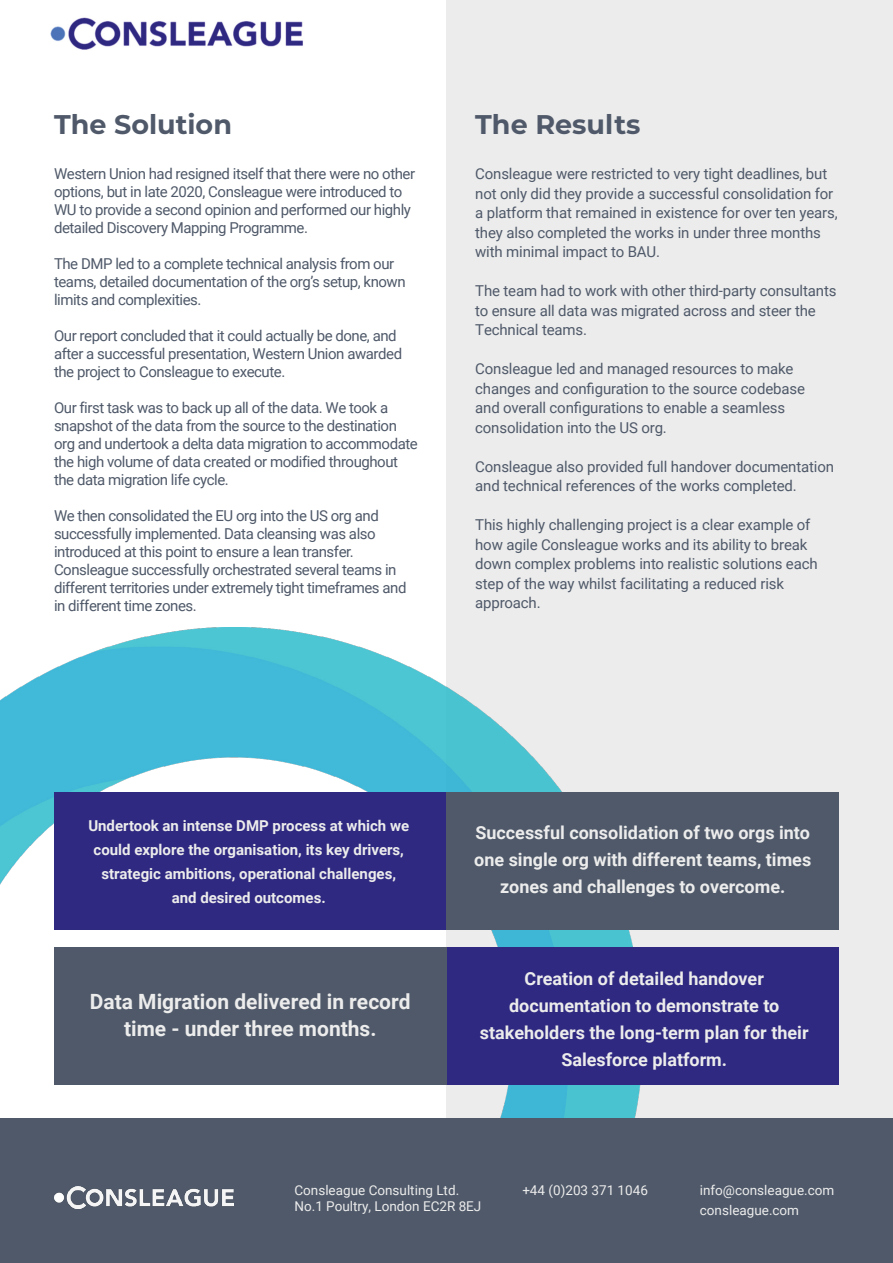
<style>
.page{position:relative;width:893px;height:1263px;background:#fff}
.page>*{position:absolute;margin:0;border:0;box-sizing:border-box;transform-origin:0 0}
.t1{font:700 27px "Montserrat";color:#4f5969}
.t2{font:700 21px/27px "Roboto";color:#ececec;text-align:center}
.t3{font:700 18px/27px "Roboto";color:#ececec;text-align:center}
.t4{font:15px/18px "Roboto";letter-spacing:-.03em;color:#4f5969}
.t5{font:15px/19.5px "Roboto";letter-spacing:-.01em;color:#4f5969}
.t6{font:700 15px/24px "Roboto";color:#ececec;text-align:center}
.t7{font:13.5px/16.2px "Roboto";color:#ececec}
</style>
<div class="page">
<img style="left:50px;top:17px;width:253px;height:33px">
<div style="left:446px;top:0;width:447px;height:1263px;background:#ececec"></div>
<img style="left:0;top:627px;width:643px;height:491px">
<div style="left:0;top:1118px;width:893px;height:145px;background:#4f5969"></div>
<img style="left:54px;top:1186px;width:180px;height:23px">
<div style="left:54px;top:792px;width:392px;height:137px;background:#2f2981"></div>
<div style="left:446px;top:947px;width:393px;height:138px;background:#2f2981"></div>
<div style="left:446px;top:792px;width:393px;height:137px;background:#4f5969"></div>
<div style="left:54px;top:947px;width:392px;height:138px;background:#4f5969"></div>
<h1 class="t1" style="left:54px;top:105px;width:179px">The Solution</h1>
<p class="t4" style="left:54px;top:165px;width:363px">Western Union had resigned itself that there were no other options, but in late 2020, Consleague were introduced to WU to provide a second opinion and performed our highly detailed Discovery Mapping Programme.</p>
<p class="t4" style="left:54px;top:255px;width:353px">The DMP led to a complete technical analysis from our teams, detailed documentation of the org’s setup, known limits and complexities.</p>
<p class="t4" style="left:54px;top:327px;width:350px">Our report concluded that it could actually be done, and after a successful presentation, Western Union awarded the project to Consleague to execute.</p>
<p class="t4" style="left:54px;top:399px;width:365px">Our first task was to back up all of the data. We took a snapshot of the data from the source to the destination org and undertook a delta data migration to accommodate the high volume of data created or modified throughout the data migration life cycle.</p>
<p class="t4" style="left:54px;top:507px;width:354px">We then consolidated the EU org into the US org and successfully implemented. Data cleansing was also introduced at this point to ensure a lean transfer.<br>Consleague successfully orchestrated several teams in different territories under extremely tight timeframes and in different time zones.</p>
<h1 class="t1" style="left:475px;top:105px;width:167px">The Results</h1>
<p class="t5" style="left:475px;top:164px;width:364px">Consleague were restricted to very tight deadlines, but not only did they provide a successful consolidation for a platform that remained in existence for over ten years, they also completed the works in under three months with minimal impact to BAU.</p>
<p class="t5" style="left:475px;top:281px;width:363px">The team had to work with other third-party consultants to ensure all data was migrated across and steer the<br>Technical teams.</p>
<p class="t5" style="left:475px;top:359px;width:331px">Consleague led and managed resources to make changes and configuration to the source codebase and overall configurations to enable a seamless consolidation into the US org.</p>
<p class="t5" style="left:475px;top:456px;width:360px">Consleague also provided full handover documentation and technical references of the works completed.</p>
<p class="t5" style="left:475px;top:515px;width:344px">This highly challenging project is a clear example of how agile Consleague works and its ability to break down complex problems into realistic solutions each step of the way whilst facilitating a reduced risk approach.</p>
<p class="t6" style="left:88px;top:813px;width:322px">Undertook an intense DMP process at which we could explore the organisation, its key drivers, strategic ambitions, operational challenges, and desired outcomes.</p>
<p class="t3" style="left:474px;top:818px;width:339px">Successful consolidation of two orgs into one single org with different teams, times zones and challenges to overcome.</p>
<h2 class="t2" style="left:90px;top:987px;width:322px">Data Migration delivered in record time - under three months.</h2>
<p class="t3" style="left:480px;top:964px;width:330px">Creation of detailed handover documentation to demonstrate to stakeholders the long-term plan for their<br>Salesforce platform.</p>
<p class="t7" style="left:294px;top:1181px;width:188px">Consleague Consulting Ltd.<br>No.1 Poultry, London EC2R 8EJ</p>
<p class="t7" style="left:522px;top:1181px;width:127px">+44 (0)203 371 1046</p>
<p class="t7" style="left:700px;top:1180px;width:136px;line-height:19.8px">info@consleague.com consleague.com</p>
</div>
